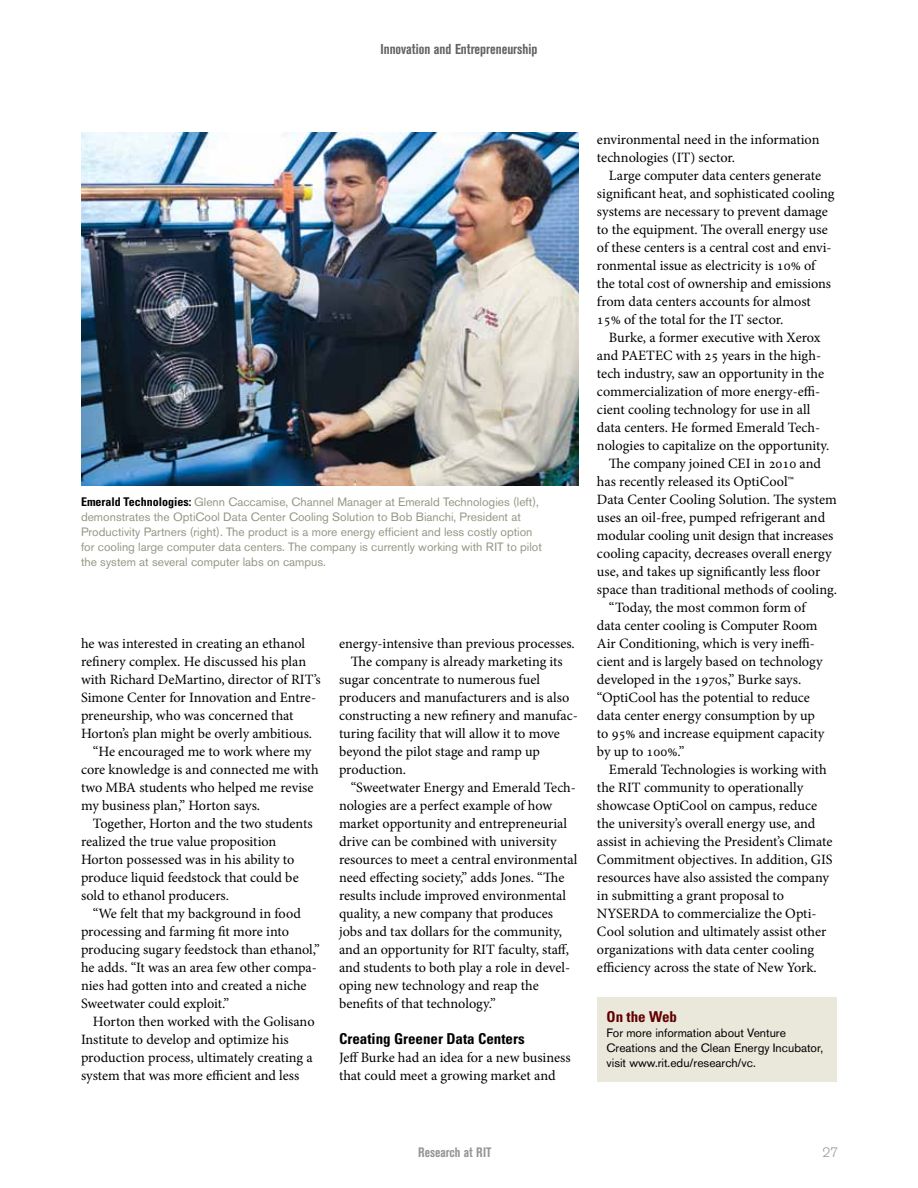
<style>
.page{position:relative;width:918px;height:1188px;background:#fff}
.page>*{position:absolute;margin:0;border:0;box-sizing:border-box;transform-origin:0 0}
.t1{font:700 condensed 15px "Univers LT Std";color:#000}
.t2{font:700 condensed 15px "Univers LT Std";color:#620000}
.t3{font:14.25px/18px "Minion Pro";color:#000}
.t4{font:700 condensed 14.25px "Akzidenz Grotesk BE";color:#636466}
.t5{font:700 condensed 13.5px "Akzidenz Grotesk BE";color:#939598}
.t6{font:300 13.5px "Akzidenz Grotesk BE";color:#939598}
.t7{font:12px/15px "Akzidenz Grotesk BE";color:#969684}
.t8{font:12px/15px "Akzidenz Grotesk BE";color:#000}
.s1{font-family:"Univers LT Std";font-weight:700;font-stretch:condensed;color:#000}
</style>
<div class="page">
<div style="left:597px;top:997px;width:240px;height:85px;background:#e9e8da"></div>
<img style="left:81px;top:133px;width:498px;height:352px">
<p class="t4" style="left:380px;top:40px;width:159px">Innovation and Entrepreneurship</p>
<p class="t7" style="left:81px;top:494px;width:462px"><span class="s1">Emerald Technologies:</span> Glenn Caccamise, Channel Manager at Emerald Technologies (left), demonstrates the OptiCool Data Center Cooling Solution to Bob Bianchi, President at Productivity Partners (right). The product is a more energy efficient and less costly option for cooling large computer data centers. The company is currently working with RIT to pilot the system at several computer labs on campus.</p>
<p class="t3" style="left:81px;top:635px;width:226px">he was interested in creating an ethanol</p>
<p class="t3" style="left:81px;top:653px;width:227px">refinery complex. He discussed his plan</p>
<p class="t3" style="left:81px;top:671px;width:241px">with Richard DeMartino, director of RIT’s</p>
<p class="t3" style="left:81px;top:689px;width:237px">Simone Center for Innovation and Entre-</p>
<p class="t3" style="left:81px;top:707px;width:214px">preneurship, who was concerned that</p>
<p class="t3" style="left:81px;top:725px;width:233px">Horton’s plan might be overly ambitious.</p>
<p class="t3" style="left:93px;top:743px;width:220px">“He encouraged me to work where my</p>
<p class="t3" style="left:81px;top:761px;width:239px">core knowledge is and connected me with</p>
<p class="t3" style="left:81px;top:779px;width:234px">two MBA students who helped me revise</p>
<p class="t3" style="left:81px;top:796px;width:181px">my business plan,” Horton says.</p>
<p class="t3" style="left:93px;top:814px;width:221px">Together, Horton and the two students</p>
<p class="t3" style="left:81px;top:832px;width:197px">realized the true value proposition</p>
<p class="t3" style="left:81px;top:850px;width:215px">Horton possessed was in his ability to</p>
<p class="t3" style="left:81px;top:868px;width:219px">produce liquid feedstock that could be</p>
<p class="t3" style="left:81px;top:886px;width:150px">sold to ethanol producers.</p>
<p class="t3" style="left:93px;top:904px;width:209px">“We felt that my background in food</p>
<p class="t3" style="left:81px;top:922px;width:210px">processing and farming fit more into</p>
<p class="t3" style="left:81px;top:940px;width:240px">producing sugary feedstock than ethanol,”</p>
<p class="t3" style="left:81px;top:958px;width:237px">he adds. “It was an area few other compa-</p>
<p class="t3" style="left:81px;top:976px;width:227px">nies had gotten into and created a niche</p>
<p class="t3" style="left:81px;top:994px;width:150px">Sweetwater could exploit.”</p>
<p class="t3" style="left:93px;top:1012px;width:223px">Horton then worked with the Golisano</p>
<p class="t3" style="left:81px;top:1030px;width:209px">Institute to develop and optimize his</p>
<p class="t3" style="left:81px;top:1048px;width:233px">production process, ultimately creating a</p>
<p class="t3" style="left:81px;top:1066px;width:220px">system that was more efficient and less</p>
<p class="t3" style="left:339px;top:635px;width:237px">energy-intensive than previous processes.</p>
<p class="t3" style="left:351px;top:653px;width:213px">The company is already marketing its</p>
<p class="t3" style="left:339px;top:671px;width:202px">sugar concentrate to numerous fuel</p>
<p class="t3" style="left:339px;top:689px;width:232px">producers and manufacturers and is also</p>
<p class="t3" style="left:339px;top:707px;width:240px">constructing a new refinery and manufac-</p>
<p class="t3" style="left:339px;top:725px;width:222px">turing facility that will allow it to move</p>
<p class="t3" style="left:339px;top:743px;width:202px">beyond the pilot stage and ramp up</p>
<p class="t3" style="left:339px;top:761px;width:69px">production.</p>
<p class="t3" style="left:351px;top:779px;width:226px">“Sweetwater Energy and Emerald Tech-</p>
<p class="t3" style="left:339px;top:796px;width:215px">nologies are a perfect example of how</p>
<p class="t3" style="left:339px;top:814px;width:230px">market opportunity and entrepreneurial</p>
<p class="t3" style="left:339px;top:832px;width:219px">drive can be combined with university</p>
<p class="t3" style="left:339px;top:850px;width:240px">resources to meet a central environmental</p>
<p class="t3" style="left:339px;top:868px;width:227px">need effecting society,” adds Jones. “The</p>
<p class="t3" style="left:339px;top:886px;width:229px">results include improved environmental</p>
<p class="t3" style="left:339px;top:904px;width:216px">quality, a new company that produces</p>
<p class="t3" style="left:339px;top:922px;width:225px">jobs and tax dollars for the community,</p>
<p class="t3" style="left:339px;top:940px;width:232px">and an opportunity for RIT faculty, staff,</p>
<p class="t3" style="left:339px;top:958px;width:233px">and students to both play a role in devel-</p>
<p class="t3" style="left:339px;top:976px;width:201px">oping new technology and reap the</p>
<p class="t3" style="left:339px;top:994px;width:158px">benefits of that technology.”</p>
<p class="t1" style="left:339px;top:1029px;width:187px">Creating Greener Data Centers</p>
<p class="t3" style="left:339px;top:1049px;width:233px">Jeff Burke had an idea for a new business that could meet a growing market and</p>
<p class="t3" style="left:597px;top:131px;width:224px">environmental need in the information technologies (IT) sector.</p>
<p class="t3" style="left:597px;top:167px;width:239px;text-indent:12px">Large computer data centers generate significant heat, and sophisticated cooling systems are necessary to prevent damage to the equipment. The overall energy use of these centers is a central cost and envi&shy;ronmental issue as electricity is 10% of the total cost of ownership and emissions from data centers accounts for almost 15% of the total for the IT sector.</p>
<p class="t3" style="left:609px;top:328px;width:213px">Burke, a former executive with Xerox</p>
<p class="t3" style="left:597px;top:346px;width:226px">and PAETEC with 25 years in the high-</p>
<p class="t3" style="left:597px;top:364px;width:229px">tech industry, saw an opportunity in the</p>
<p class="t3" style="left:597px;top:382px;width:225px">commercialization of more energy-effi-</p>
<p class="t3" style="left:597px;top:400px;width:215px">cient cooling technology for use in all</p>
<p class="t3" style="left:597px;top:418px;width:225px">data centers. He formed Emerald Tech-</p>
<p class="t3" style="left:597px;top:436px;width:234px">nologies to capitalize on the opportunity.</p>
<p class="t3" style="left:609px;top:454px;width:214px">The company joined CEI in 2010 and</p>
<p class="t3" style="left:597px;top:472px;width:199px">has recently released its OptiCool™</p>
<p class="t3" style="left:597px;top:490px;width:241px">Data Center Cooling Solution. The system</p>
<p class="t3" style="left:597px;top:508px;width:230px">uses an oil-free, pumped refrigerant and</p>
<p class="t3" style="left:597px;top:526px;width:238px">modular cooling unit design that increases</p>
<p class="t3" style="left:597px;top:544px;width:236px">cooling capacity, decreases overall energy</p>
<p class="t3" style="left:597px;top:562px;width:225px">use, and takes up significantly less floor</p>
<p class="t3" style="left:597px;top:580px;width:242px">space than traditional methods of cooling.</p>
<p class="t3" style="left:609px;top:598px;width:198px">“Today, the most common form of</p>
<p class="t3" style="left:597px;top:616px;width:222px">data center cooling is Computer Room</p>
<p class="t3" style="left:597px;top:634px;width:220px">Air Conditioning, which is very ineffi-</p>
<p class="t3" style="left:597px;top:652px;width:227px">cient and is largely based on technology</p>
<p class="t3" style="left:597px;top:670px;width:206px">developed in the 1970s,” Burke says.</p>
<p class="t3" style="left:597px;top:688px;width:215px">“OptiCool has the potential to reduce</p>
<p class="t3" style="left:597px;top:706px;width:219px">data center energy consumption by up</p>
<p class="t3" style="left:597px;top:724px;width:229px">to 95% and increase equipment capacity</p>
<p class="t3" style="left:597px;top:742px;width:89px">by up to 100%.”</p>
<p class="t3" style="left:609px;top:760px;width:219px">Emerald Technologies is working with</p>
<p class="t3" style="left:597px;top:778px;width:208px">the RIT community to operationally</p>
<p class="t3" style="left:597px;top:796px;width:222px">showcase OptiCool on campus, reduce</p>
<p class="t3" style="left:597px;top:814px;width:220px">the university’s overall energy use, and</p>
<p class="t3" style="left:597px;top:832px;width:237px">assist in achieving the President’s Climate</p>
<p class="t3" style="left:597px;top:850px;width:237px">Commitment objectives. In addition, GIS</p>
<p class="t3" style="left:597px;top:868px;width:234px">resources have also assisted the company</p>
<p class="t3" style="left:597px;top:886px;width:189px">in submitting a grant proposal to</p>
<p class="t3" style="left:597px;top:904px;width:221px">NYSERDA to commercialize the Opti-</p>
<p class="t3" style="left:597px;top:922px;width:231px">Cool solution and ultimately assist other</p>
<p class="t3" style="left:597px;top:940px;width:219px">organizations with data center cooling</p>
<p class="t3" style="left:597px;top:958px;width:221px">efficiency across the state of New York.</p>
<p class="t2" style="left:607px;top:1007px;width:72px">On the Web</p>
<p class="t8" style="left:607px;top:1025px;width:218px">For more information about Venture<br>Creations and the Clean Energy Incubator, visit www.rit.edu/research/vc.</p>
<p class="t5" style="left:418px;top:1145px;width:75px">Research at RIT</p>
<p class="t6" style="left:823px;top:1145px;width:17px">27</p>
</div>
